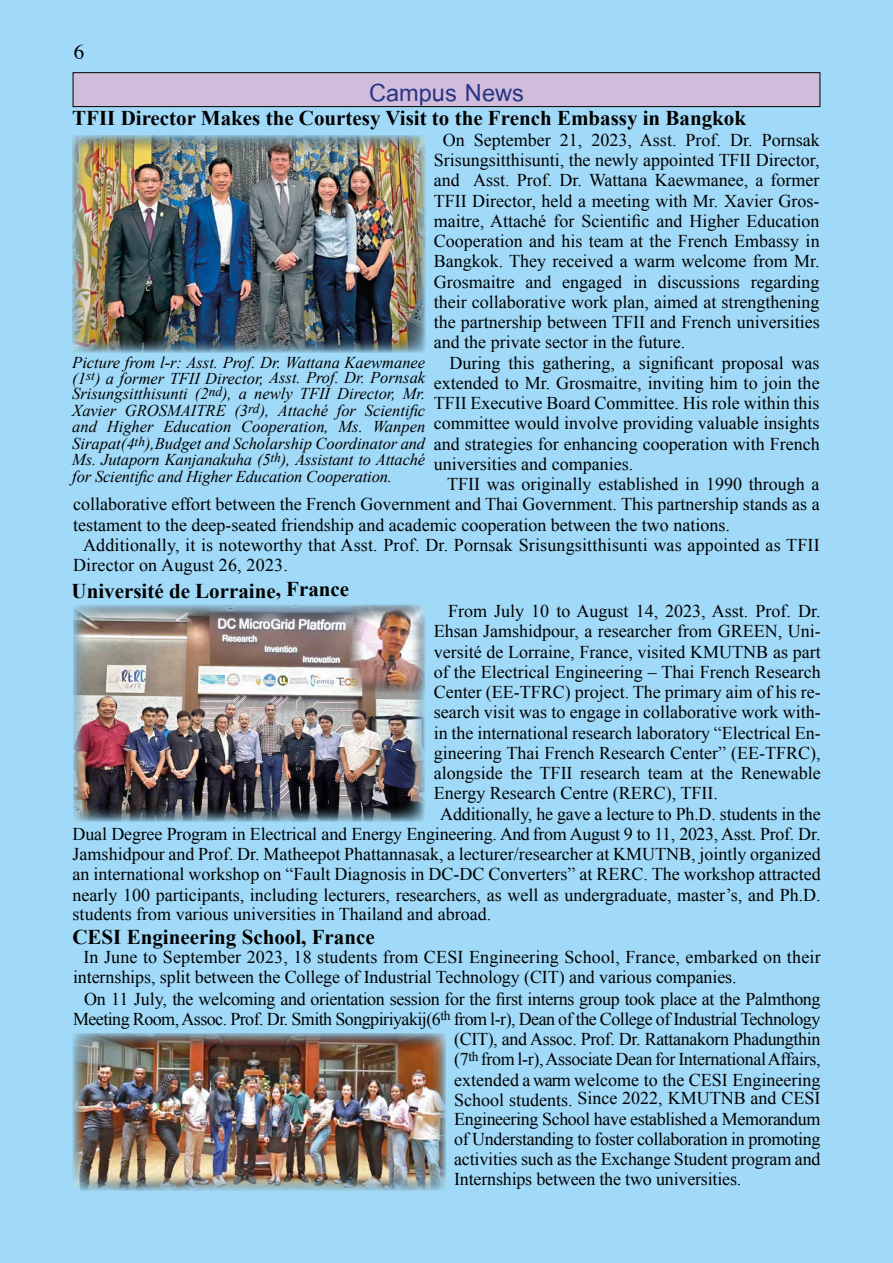
<style>
.page{position:relative;width:893px;height:1263px;background:#a1daf8}
.page>*{position:absolute;margin:0;border:0;box-sizing:border-box;transform-origin:0 0}
.t1{font:700 36px "Cordia New";color:#283583}
.t2{font:700 21px "Times New Roman";color:#000}
.t3{font:21px "Times";color:#000}
.t4{font:18px/20.2px "Times New Roman";color:#000;text-align:justify}
.t5{font:18px "Times New Roman";letter-spacing:-.02em;color:#000}
.t6{font:18px "Times New Roman";letter-spacing:-.03em;color:#000}
.t7{font:italic 16.5px/16.5px "Times New Roman";color:#000}
</style>
<div class="page">
<div style="left:73px;top:73px;width:747px;height:34px;background:#d1bcdc"></div>
<div style="left:73px;top:72px;width:747px;height:35px;border:1px solid #000"></div>
<div style="left:72px;top:603px;width:356px;height:219px;background:#000;opacity:.5"></div>
<div style="left:348px;top:603px;width:78px;height:90px;background:#000;opacity:.5"></div>
<div style="left:72px;top:1032px;width:375px;height:160px;background:#000;opacity:.5"></div>
<div style="left:71px;top:134px;width:356px;height:218px;background:#000;opacity:.5"></div>
<p class="t3" style="left:74px;top:32px;width:12px">6</p>
<h1 class="t1" style="left:369px;top:71px;width:156px">Campus News</h1>
<p class="t2" style="left:72px;top:104px;width:675px">TFII Director Makes the Courtesy Visit to the French Embassy in Bangkok</p>
<p class="t4" style="left:434px;top:129px;width:387px;text-indent:9px">On September 21, 2023, Asst. Prof. Dr. Pornsak Srisungsitthisunti, the newly appointed TFII Director, and Asst. Prof. Dr. Wattana Kaewmanee, a former TFII Director, held a meeting with Mr. Xavier Gros&shy;maitre, Attaché for Scientific and Higher Education Cooperation and his team at the French Embassy in Bangkok. They received a warm welcome from Mr.<br>Grosmaitre and engaged in discussions regarding their collaborative work plan, aimed at strengthening the partnership between TFII and French universities and the private sector in the future.</p>
<p class="t4" style="left:434px;top:352px;width:387px;text-indent:16px">During this gathering, a significant proposal was extended to Mr. Grosmaitre, inviting him to join the TFII Executive Board Committee. His role within this committee would involve providing valuable insights and strategies for enhancing cooperation with French universities and companies.</p>
<p class="t4" style="left:447px;top:474px;width:374px">TFII was originally established in 1990 through a</p>
<p class="t4" style="left:73px;top:494px;width:748px">collaborative effort between the French Government and Thai Government. This partnership stands as a</p>
<p class="t4" style="left:73px;top:514px;width:658px">testament to the deep-seated friendship and academic cooperation between the two nations.</p>
<p class="t4" style="left:83px;top:534px;width:738px">Additionally, it is noteworthy that Asst. Prof. Dr. Pornsak Srisungsitthisunti was appointed as TFII</p>
<p class="t4" style="left:73px;top:555px;width:216px">Director on August 26, 2023.</p>
<p class="t2" style="left:72px;top:576px;width:279px">Université de Lorraine, France</p>
<p class="t4" style="left:448px;top:601px;width:374px">From July 10 to August 14, 2023, Asst. Prof. Dr.</p>
<p class="t4" style="left:434px;top:621px;width:388px">Ehsan Jamshidpour, a researcher from GREEN, Uni-</p>
<p class="t4" style="left:434px;top:641px;width:388px">versité de Lorraine, France, visited KMUTNB as part</p>
<p class="t4" style="left:434px;top:661px;width:388px">of the Electrical Engineering – Thai French Research</p>
<p class="t4" style="left:434px;top:682px;width:388px">Center (EE-TFRC) project. The primary aim of his re-</p>
<p class="t4" style="left:434px;top:702px;width:388px">search visit was to engage in collaborative work with-</p>
<p class="t4" style="left:434px;top:722px;width:388px">in the international research laboratory “Electrical En-</p>
<p class="t4" style="left:434px;top:742px;width:388px">gineering Thai French Research Center” (EE-TFRC),</p>
<p class="t4" style="left:434px;top:763px;width:388px">alongside the TFII research team at the Renewable</p>
<p class="t4" style="left:434px;top:783px;width:286px">Energy Research Centre (RERC), TFII.</p>
<p class="t4" style="left:440px;top:803px;width:382px">Additionally, he gave a lecture to Ph.D. students in the</p>
<p class="t4" style="left:73px;top:823px;width:750px">Dual Degree Program in Electrical and Energy Engineering. And from August 9 to 11, 2023, Asst. Prof. Dr.</p>
<p class="t4" style="left:73px;top:844px;width:749px">Jamshidpour and Prof. Dr. Matheepot Phattannasak, a lecturer/researcher at KMUTNB, jointly organized</p>
<p class="t4" style="left:73px;top:864px;width:750px">an international workshop on “Fault Diagnosis in DC-DC Converters” at RERC. The workshop attracted</p>
<p class="t4" style="left:73px;top:884px;width:749px">nearly 100 participants, including lecturers, researchers, as well as undergraduate, master’s, and Ph.D.</p>
<p class="t4" style="left:73px;top:904px;width:420px">students from various universities in Thailand and abroad.</p>
<p class="t7" style="left:72px;top:354px;width:354px">Picture from l-r: Asst. Prof. Dr. Wattana Kaewmanee (1<sup>st</sup>) a former TFII Director, Asst. Prof. Dr. Pornsak</p>
<p class="t7" style="left:72px;top:385px;width:354px;text-align:justify">Srisungsitthisunti (2<sup>nd</sup>), a newly TFII Director, Mr.<br>Xavier GROSMAITRE (3<sup>rd</sup>), Attaché for Scientific and Higher Education Cooperation, Ms. Wanpen Sirapat(4<sup>th</sup>),Budget and Scholarship Coordinator and Ms. Jutaporn Kanjanakuha (5<sup>th</sup>), Assistant to Attaché for Scientific and Higher Education Cooperation.</p>
<p class="t2" style="left:72px;top:923px;width:304px">CESI Engineering School, France</p>
<p class="t4" style="left:73px;top:946px;width:749px;text-indent:10px">In June to September 2023, 18 students from CESI Engineering School, France, embarked on their internships, split between the College of Industrial Technology (CIT) and various companies.</p>
<p class="t5" style="left:84px;top:986px;width:738px">On 11 July, the welcoming and orientation session for the first interns group took place at the Palmthong</p>
<p class="t6" style="left:73px;top:1007px;width:749px">Meeting Room, Assoc. Prof. Dr. Smith Songpiriyakij(6<sup>th</sup> from l-r), Dean of the College of Industrial Technology</p>
<p class="t5" style="left:454px;top:1027px;width:368px">(CIT), and Assoc. Prof. Dr. Rattanakorn Phadungthin</p>
<p class="t5" style="left:454px;top:1047px;width:368px">(7<sup>th</sup> from l-r), Associate Dean for International Affairs,</p>
<p class="t4" style="left:454px;top:1069px;width:368px">extended a warm welcome to the CESI Engineering</p>
<p class="t4" style="left:454px;top:1088px;width:368px">School students. Since 2022, KMUTNB and CESI</p>
<p class="t5" style="left:454px;top:1106px;width:368px">Engineering School have established a Memorandum</p>
<p class="t5" style="left:454px;top:1127px;width:368px">of Understanding to foster collaboration in promoting</p>
<p class="t4" style="left:454px;top:1149px;width:368px">activities such as the Exchange Student program and</p>
<p class="t4" style="left:454px;top:1169px;width:289px">Internships between the two universities.</p>
</div>
